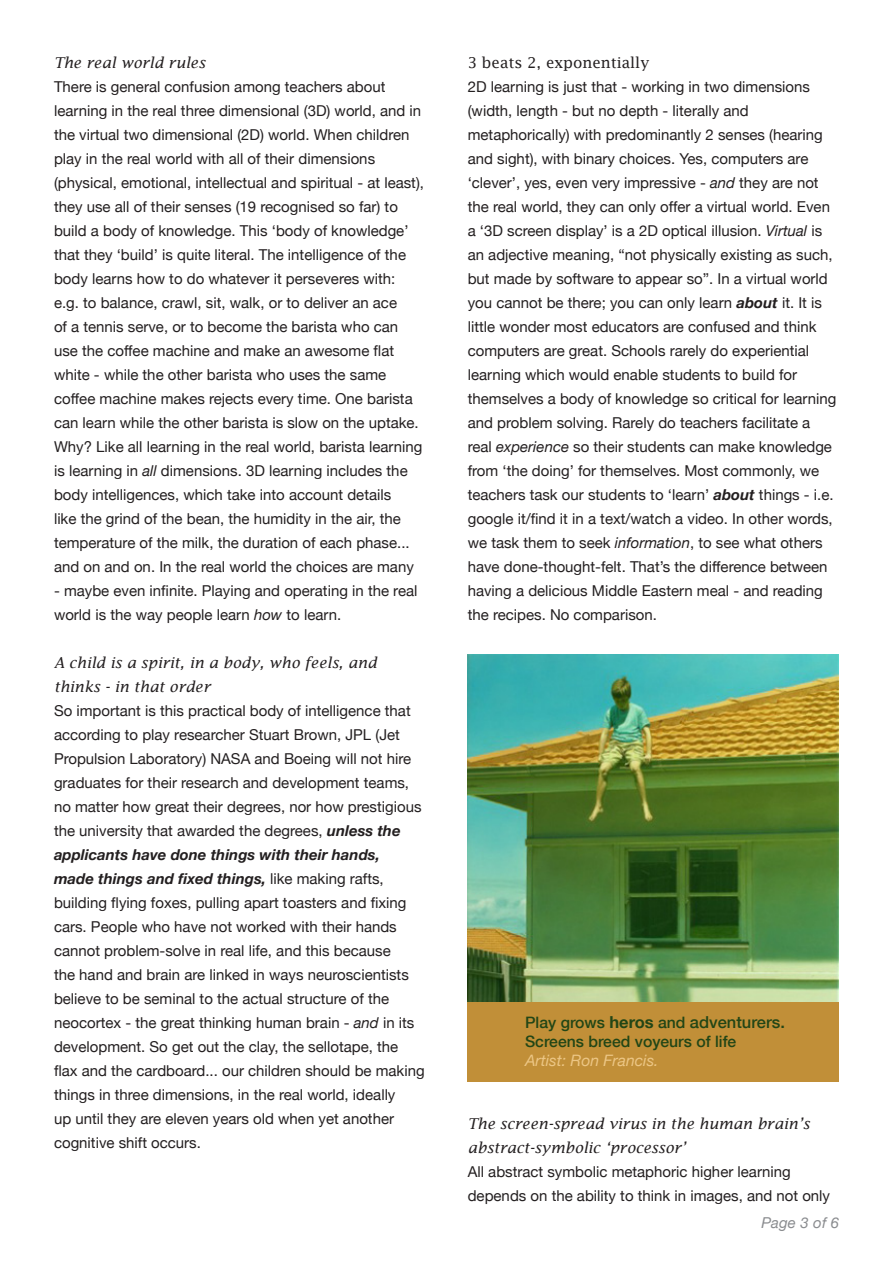
<style>
.page{position:relative;width:893px;height:1263px;background:#fff}
.page>*{position:absolute;margin:0;border:0;box-sizing:border-box;transform-origin:0 0}
.t1{font:500 15.75px/18.9px "Helvetica Neue";color:#224616}
.t2{font:italic 15.75px "Helvetica Neue";color:#ecc685}
.t3{font:15px/24px "Helvetica Neue";color:#231f20}
.t4{font:italic 15px/24px "Lucida Fax";color:#231f20}
.t5{font:15px "Lucida Fax";color:#231f20}
.t6{font:italic 15px "Helvetica Neue";letter-spacing:.01em;color:#8a8c8f}
.s1{font-style:italic}
.s2{font-weight:700;font-style:italic}
.s3{font-weight:700;font-size:16.5px}
.s4{font-size:16.5px}
</style>
<div class="page">
<img style="left:468px;top:654px;width:371px;height:348px">
<div style="left:468px;top:1002px;width:371px;height:80px;background:#c18f38"></div>
<p class="t4" style="left:54px;top:51px;width:153px">The real world rules</p>
<p class="t3" style="left:54px;top:75px;width:372px">There is general confusion among teachers about learning in the real three dimensional (3D) world, and in the virtual two dimensional (2D) world. When children play in the real world with all of their dimensions (physical, emotional, intellectual and spiritual - at least), they use all of their senses (19 recognised so far) to build a body of knowledge. This ‘body of knowledge’ that they ‘build’ is quite literal. The intelligence of the body learns how to do whatever it perseveres with: e.g. to balance, crawl, sit, walk, or to deliver an ace<br>of a tennis serve, or to become the barista who can use the coffee machine and make an awesome flat white - while the other barista who uses the same coffee machine makes rejects every time. One barista can learn while the other barista is slow on the uptake.<br>Why? Like all learning in the real world, barista learning is learning in <span class="s1">all</span> dimensions. 3D learning includes the body intelligences, which take into account details<br>like the grind of the bean, the humidity in the air, the temperature of the milk, the duration of each phase... and on and on. In the real world the choices are many</p>
<p class="t3" style="left:54px;top:579px;width:365px">- maybe even infinite. Playing and operating in the real world is the way people learn <span class="s1">how</span> to learn.</p>
<p class="t4" style="left:54px;top:651px;width:324px">A child is a spirit, in a body, who feels, and thinks - in that order</p>
<p class="t3" style="left:54px;top:699px;width:372px">So important is this practical body of intelligence that according to play researcher Stuart Brown, JPL (Jet Propulsion Laboratory) NASA and Boeing will not hire graduates for their research and development teams, no matter how great their degrees, nor how prestigious the university that awarded the degrees, <span class="s2">unless the applicants have done things with their hands,<br>made things and fixed things,</span> like making rafts, building flying foxes, pulling apart toasters and fixing cars. People who have not worked with their hands cannot problem-solve in real life, and this because<br>the hand and brain are linked in ways neuroscientists believe to be seminal to the actual structure of the neocortex - the great thinking human brain - <span class="s1">and</span> in its development. So get out the clay, the sellotape, the flax and the cardboard... our children should be making things in three dimensions, in the real world, ideally<br>up until they are eleven years old when yet another cognitive shift occurs.</p>
<p class="t5" style="left:468px;top:54px;width:183px">3 beats 2, exponentially</p>
<p class="t3" style="left:468px;top:75px;width:370px">2D learning is just that - working in two dimensions (width, length - but no depth - literally and metaphorically) with predominantly 2 senses (hearing and sight), with binary choices. Yes, computers are ‘clever’, yes, even very impressive - <span class="s1">and</span> they are not the real world, they can only offer a virtual world. Even a ‘3D screen display’ is a 2D optical illusion. <span class="s1">Virtual</span> is an adjective meaning, “not physically existing as such, but made by software to appear so”. In a virtual world you cannot be there; you can only learn <span class="s2">about</span> it. It is little wonder most educators are confused and think computers are great. Schools rarely do experiential learning which would enable students to build for themselves a body of knowledge so critical for learning and problem solving. Rarely do teachers facilitate a real <span class="s1">experience</span> so their students can make knowledge from ‘the doing’ for themselves. Most commonly, we teachers task our students to ‘learn’ <span class="s2">about</span> things - i.e. google it/find it in a text/watch a video. In other words, we task them to seek <span class="s1">information</span>, to see what others have done-thought-felt. That’s the difference between having a delicious Middle Eastern meal - and reading the recipes. No comparison.</p>
<p class="t1" style="left:525px;top:1013px;width:261px">Play grows <span class="s3">heros</span> and <span class="s4">adventurers.<br></span>Screens breed voyeurs of life</p>
<p class="t2" style="left:525px;top:1051px;width:135px">Artist: Ron Francis.</p>
<p class="t4" style="left:468px;top:1111px;width:343px">The screen-spread virus in the human brain’s abstract-symbolic ‘processor’</p>
<p class="t3" style="left:468px;top:1159px;width:364px">All abstract symbolic metaphoric higher learning depends on the ability to think in images, and not only</p>
<p class="t6" style="left:761px;top:1213px;width:79px">Page 3 of 6</p>
</div>
